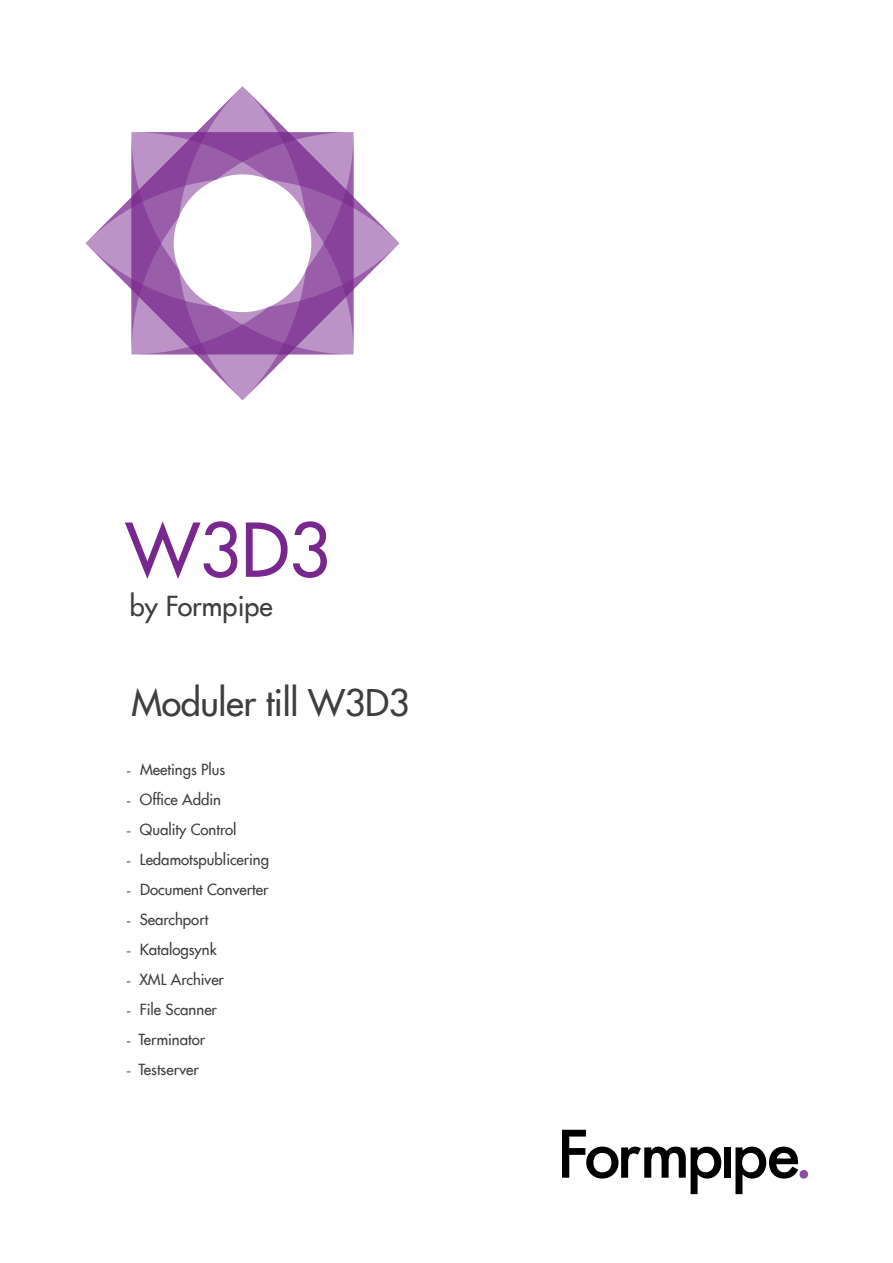
<style>
.page{position:relative;width:893px;height:1263px;background:#fff}
.page>*{position:absolute;margin:0;border:0;box-sizing:border-box;transform-origin:0 0}
.t1{font:500 72px "Futura Com";color:#77278d}
.t2{font:500 36px "Futura Com";letter-spacing:-.01em;color:#3e3e3f}
.t3{font:500 27px "Futura Com";color:#3e3e3f}
.t4{font:500 15px "Futura Com";color:#3e3e3f}
.s1{font-family:"Georgia";font-weight:400;font-size:12px}
</style>
<div class="page">
<svg style="left:562px;top:1130px;width:159px;height:64px"></svg>
<div style="left:724px;top:1147px;width:7px;height:31px;background:#000001"></div>
<svg style="left:735px;top:1146px;width:73px;height:48px"></svg>
<svg style="left:242px;top:86px;width:157px;height:157px"></svg>
<svg style="left:242px;top:243px;width:158px;height:157px"></svg>
<svg style="left:242px;top:132px;width:112px;height:222px"></svg>
<svg style="left:85px;top:87px;width:157px;height:313px"></svg>
<p class="t1" style="left:126px;top:497px;width:207px">W3D3</p>
<p class="t3" style="left:130px;top:586px;width:144px">by Formpipe</p>
<p class="t2" style="left:131px;top:676px;width:280px">Moduler till W3D3</p>
<p class="t4" style="left:126px;top:758px;width:100px"><span class="s1">-</span> Meetings Plus</p>
<p class="t4" style="left:126px;top:788px;width:96px"><span class="s1">-</span> Office Addin</p>
<p class="t4" style="left:126px;top:818px;width:112px"><span class="s1">-</span> Quality Control</p>
<p class="t4" style="left:126px;top:848px;width:144px"><span class="s1">-</span> Ledamotspublicering</p>
<p class="t4" style="left:126px;top:878px;width:144px"><span class="s1">-</span> Document Converter</p>
<p class="t4" style="left:126px;top:908px;width:84px"><span class="s1">-</span> Searchport</p>
<p class="t4" style="left:126px;top:938px;width:92px"><span class="s1">-</span> Katalogsynk</p>
<p class="t4" style="left:126px;top:968px;width:99px"><span class="s1">-</span> XML Archiver</p>
<p class="t4" style="left:126px;top:998px;width:92px"><span class="s1">-</span> File Scanner</p>
<p class="t4" style="left:126px;top:1028px;width:80px"><span class="s1">-</span> Terminator</p>
<p class="t4" style="left:126px;top:1058px;width:74px"><span class="s1">-</span> Testserver</p>
</div>
